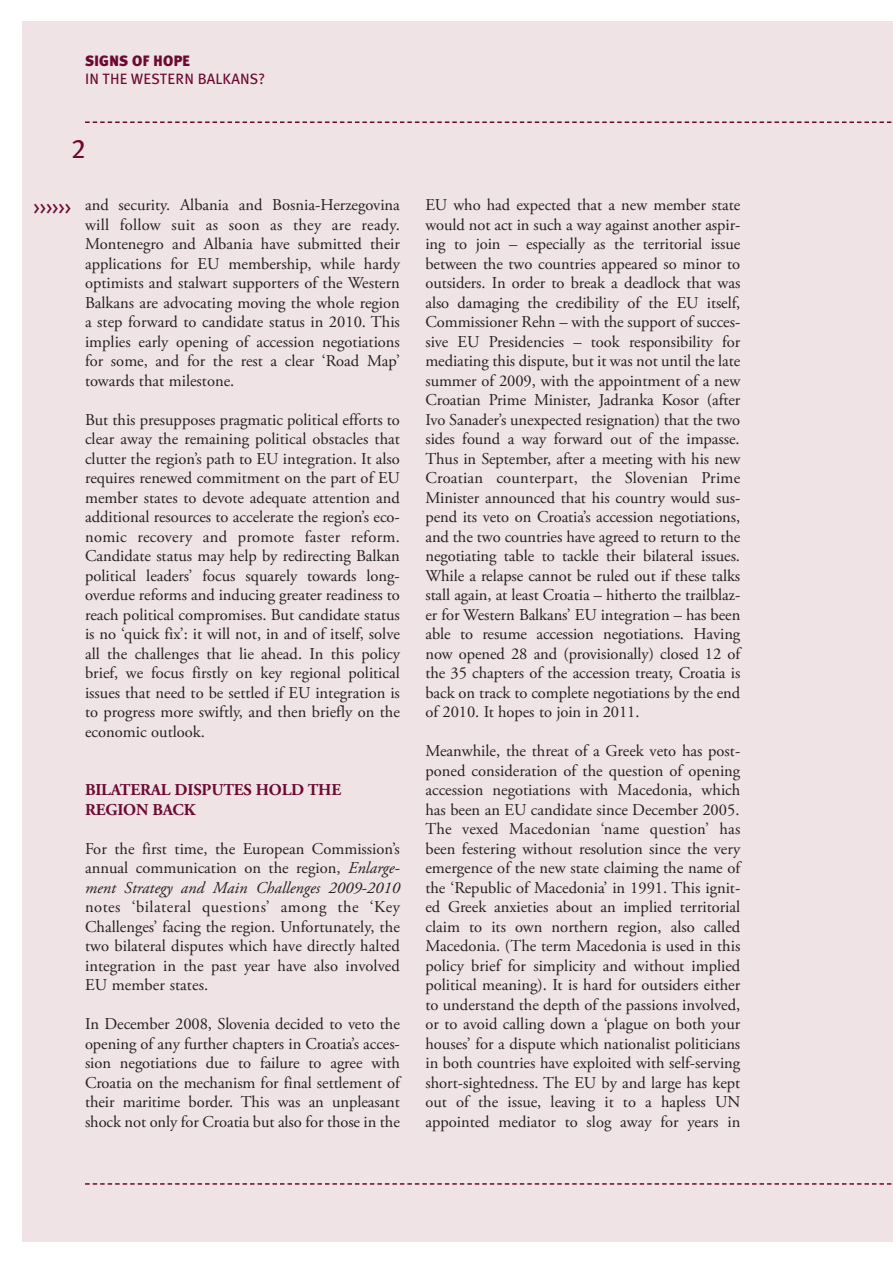
<style>
.page{position:relative;width:893px;height:1263px;background:#fff}
.page>*{position:absolute;margin:0;border:0;box-sizing:border-box;transform-origin:0 0}
.t1{font:27px "Meta Plus Book Caps";color:#6c0932}
.t2{font:18px "Meta Plus Book Caps";color:#6c0932}
.t3{font:16.5px/19.5px "Adobe Garamond Pro";color:#231f20;text-align:justify}
.t4{font:700 16.5px/19.5px "Adobe Garamond Pro";letter-spacing:-.01em;color:#6c0932}
.t5{font:15px "Meta Plus";letter-spacing:.01em;color:#6c0932}
.t6{font:900 15px "Meta Plus";color:#6c0932}
.s1{font-style:italic}
</style>
<div class="page">
<div style="left:22px;top:22px;width:871px;height:1220px;background:#efe3e5"></div>
<svg style="left:85px;top:121px;width:807px;height:2px"></svg>
<svg style="left:85px;top:1183px;width:807px;height:2px"></svg>
<p class="t6" style="left:85px;top:52px;width:107px">SIGNS OF HOPE</p>
<p class="t5" style="left:85px;top:70px;width:182px">IN THE WESTERN BALKANS?</p>
<h1 class="t1" style="left:71px;top:133px;width:16px">2</h1>
<p class="t2" style="left:34px;top:197px;width:39px">&gt;&gt;&gt;&gt;&gt;&gt;</p>
<p class="t3" style="left:85px;top:196px;width:316px">and security. Albania and Bosnia-Herzegovina will follow suit as soon as they are ready.<br>Montenegro and Albania have submitted their applications for EU membership, while hardy optimists and stalwart supporters of the Western Balkans are advocating moving the whole region a step forward to candidate status in 2010. This implies early opening of accession negotiations for some, and for the rest a clear ‘Road Map’ towards that milestone.</p>
<p class="t3" style="left:85px;top:411px;width:316px">But this presupposes pragmatic political efforts to clear away the remaining political obstacles that clutter the region’s path to EU integration. It also requires renewed commitment on the part of EU member states to devote adequate attention and additional resources to accelerate the region’s eco&shy;nomic recovery and promote faster reform.<br>Candidate status may help by redirecting Balkan political leaders’ focus squarely towards long&shy;overdue reforms and inducing greater readiness to reach political compromises. But candidate status is no ‘quick fix’: it will not, in and of itself, solve all the challenges that lie ahead. In this policy brief, we focus firstly on key regional political issues that need to be settled if EU integration is to progress more swiftly, and then briefly on the economic outlook.</p>
<p class="t4" style="left:85px;top:782px;width:258px">BILATERAL DISPUTES HOLD THE<br>REGION BACK</p>
<p class="t3" style="left:85px;top:840px;width:316px">For the first time, the European Commission’s annual communication on the region, <span class="s1">Enlarge&shy;ment Strategy and Main Challenges 2009-2010</span></p>
<p class="t3" style="left:85px;top:899px;width:316px">notes ‘bilateral questions’ among the ‘Key Challenges’ facing the region. Unfortunately, the two bilateral disputes which have directly halted integration in the past year have also involved EU member states.</p>
<p class="t3" style="left:85px;top:1016px;width:316px">In December 2008, Slovenia decided to veto the opening of any further chapters in Croatia’s acces&shy;sion negotiations due to failure to agree with Croatia on the mechanism for final settlement of their maritime border. This was an unpleasant shock not only for Croatia but also for those in the</p>
<p class="t3" style="left:425px;top:197px;width:316px">EU who had expected that a new member state would not act in such a way against another aspir&shy;ing to join – especially as the territorial issue between the two countries appeared so minor to outsiders. In order to break a deadlock that was also damaging the credibility of the EU itself, Commissioner Rehn – with the support of succes&shy;sive EU Presidencies – took responsibility for mediating this dispute, but it was not until the late summer of 2009, with the appointment of a new Croatian Prime Minister, Jadranka Kosor (after Ivo Sanader’s unexpected resignation) that the two sides found a way forward out of the impasse.<br>Thus in September, after a meeting with his new Croatian counterpart, the Slovenian Prime Minister announced that his country would sus&shy;pend its veto on Croatia’s accession negotiations, and the two countries have agreed to return to the negotiating table to tackle their bilateral issues.<br>While a relapse cannot be ruled out if these talks stall again, at least Croatia – hitherto the trailblaz&shy;er for Western Balkans’ EU integration – has been able to resume accession negotiations. Having now opened 28 and (provisionally) closed 12 of the 35 chapters of the accession treaty, Croatia is back on track to complete negotiations by the end of 2010. It hopes to join in 2011.</p>
<p class="t3" style="left:425px;top:743px;width:316px">Meanwhile, the threat of a Greek veto has post&shy;poned consideration of the question of opening accession negotiations with Macedonia, which has been an EU candidate since December 2005.<br>The vexed Macedonian ‘name question’ has been festering without resolution since the very emergence of the new state claiming the name of the ‘Republic of Macedonia’ in 1991. This ignit&shy;ed Greek anxieties about an implied territorial claim to its own northern region, also called Macedonia. (The term Macedonia is used in this policy brief for simplicity and without implied political meaning). It is hard for outsiders either to understand the depth of the passions involved, or to avoid calling down a ‘plague on both your houses’ for a dispute which nationalist politicians in both countries have exploited with self-serving short-sightedness. The EU by and large has kept out of the issue, leaving it to a hapless UN appointed mediator to slog away for years in</p>
</div>
